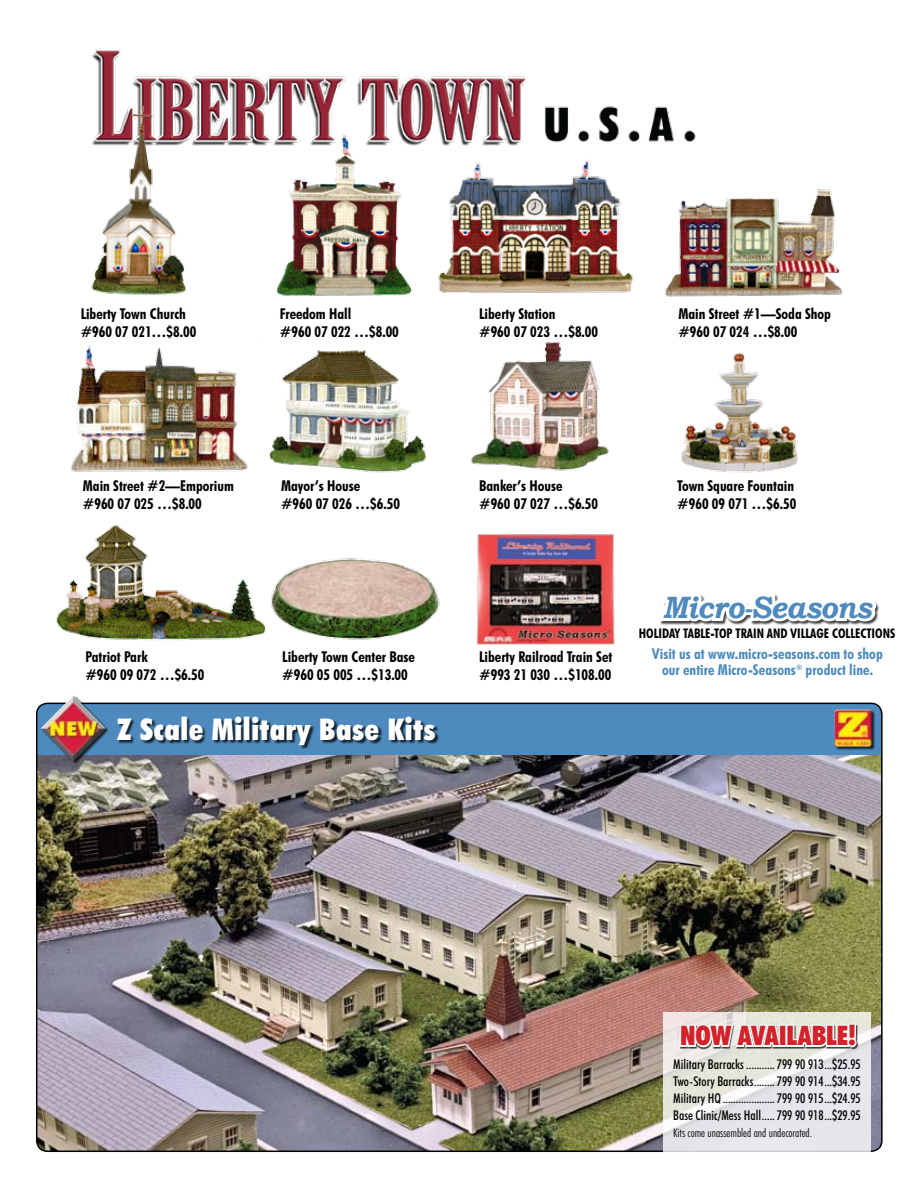
<style>
.page{position:relative;width:918px;height:1188px;background:#fff}
.page>*{position:absolute;margin:0;border:0;box-sizing:border-box;transform-origin:0 0}
.t1{font:italic 700 30.9px "Bookman Old Style";letter-spacing:-.02em;color:#4e8abe;scale:.93 1}
.t2{font:900 condensed 30px "Futura BT";letter-spacing:.02em;color:#fff}
.t3{font:900 condensed 27px "Futura BT";letter-spacing:-.005em;color:#d2232a}
.t4{font:700 condensed 15px/18px "Futura BT";color:#000}
.t5{font:700 condensed 15px/16.5px "Futura BT";letter-spacing:.005em;color:#4e8abe;text-align:center}
.t6{font:500 condensed 13.5px/17.2px "Futura BT";color:#000;text-align:justify}
.t7{font:700 condensed 13.35px "Futura BT";color:#000}
.t8{font:300 condensed 12px "Futura BT";color:#000}
</style>
<div class="page">
<img style="left:38px;top:755px;width:842px;height:395px">
<div style="left:37px;top:703px;width:845px;height:52px;background:#4e8abe"></div>
<img style="left:92px;top:49px;width:604px;height:97px">
<svg style="left:655px;top:594px;width:227px;height:120px"></svg>
<img style="left:56px;top:524px;width:210px;height:116px">
<img style="left:476px;top:533px;width:139px;height:112px">
<img style="left:271px;top:558px;width:169px;height:82px">
<img style="left:681px;top:353px;width:117px;height:120px">
<img style="left:471px;top:341px;width:138px;height:130px">
<img style="left:268px;top:350px;width:159px;height:123px">
<img style="left:70px;top:345px;width:178px;height:127px">
<img style="left:250px;top:130px;width:186px;height:166px">
<img style="left:421px;top:155px;width:213px;height:141px">
<img style="left:91px;top:100px;width:105px;height:195px">
<img style="left:664px;top:189px;width:179px;height:108px">
<div style="left:41px;top:696px;width:68px;height:68px;background:#000;opacity:.75"></div>
<img style="left:41px;top:696px;width:64px;height:65px">
<div style="left:835px;top:710px;width:40px;height:40px;background:#000;opacity:.75"></div>
<img style="left:834px;top:710px;width:37px;height:37px">
<div style="left:117px;top:717px;width:322px;height:32px;background:#000;opacity:.75"></div>
<svg style="left:664px;top:1013px;width:207px;height:139px;background:#e7e6e7"></svg>
<svg style="left:678px;top:1011px;width:180px;height:49px"></svg>
<p class="t4" style="left:81px;top:304px;width:117px">Liberty Town Church #960 07 021…$8.00</p>
<p class="t4" style="left:280px;top:304px;width:120px">Freedom Hall<br>#960 07 022 …$8.00</p>
<p class="t4" style="left:479px;top:304px;width:120px">Liberty Station<br>#960 07 023 …$8.00</p>
<p class="t4" style="left:678px;top:304px;width:154px">Main Street #1—Soda Shop #960 07 024 …$8.00</p>
<p class="t4" style="left:83px;top:476px;width:152px">Main Street #2—Emporium #960 07 025 …$8.00</p>
<p class="t4" style="left:281px;top:476px;width:120px">Mayor’s House<br>#960 07 026 …$6.50</p>
<p class="t4" style="left:479px;top:476px;width:120px">Banker’s House<br>#960 07 027 …$6.50</p>
<p class="t4" style="left:677px;top:476px;width:120px">Town Square Fountain #960 09 071 …$6.50</p>
<p class="t4" style="left:85px;top:648px;width:120px">Patriot Park<br>#960 09 072 …$6.50</p>
<p class="t4" style="left:282px;top:648px;width:134px">Liberty Town Center Base #960 05 005 …$13.00</p>
<p class="t4" style="left:479px;top:648px;width:135px">Liberty Railroad Train Set #993 21 030 …$108.00</p>
<h2 class="t2" style="left:117px;top:711px;width:320px">Z Scale Military Base Kits</h2>
<h1 class="t1" style="left:663px;top:584px;width:226px">Micro-Seasons</h1>
<p class="t7" style="left:639px;top:626px;width:258px">HOLIDAY TABLE-TOP TRAIN AND VILLAGE COLLECTIONS</p>
<p class="t5" style="left:652px;top:645px;width:232px">Visit us at www.micro-seasons.com to shop our entire Micro-Seasons<sup>®</sup> product line.</p>
<h3 class="t3" style="left:680px;top:1019px;width:177px">NOW AVAILABLE!</h3>
<p class="t6" style="left:673px;top:1055px;width:189px">Military Barracks ...........799 90 913...$25.95<br>Two-Story Barracks........799 90 914...$34.95<br>Military HQ ....................799 90 915...$24.95<br>Base Clinic/Mess Hall.....799 90 918...$29.95</p>
<p class="t8" style="left:673px;top:1125px;width:140px">Kits come unassembled and undecorated.</p>
</div>
